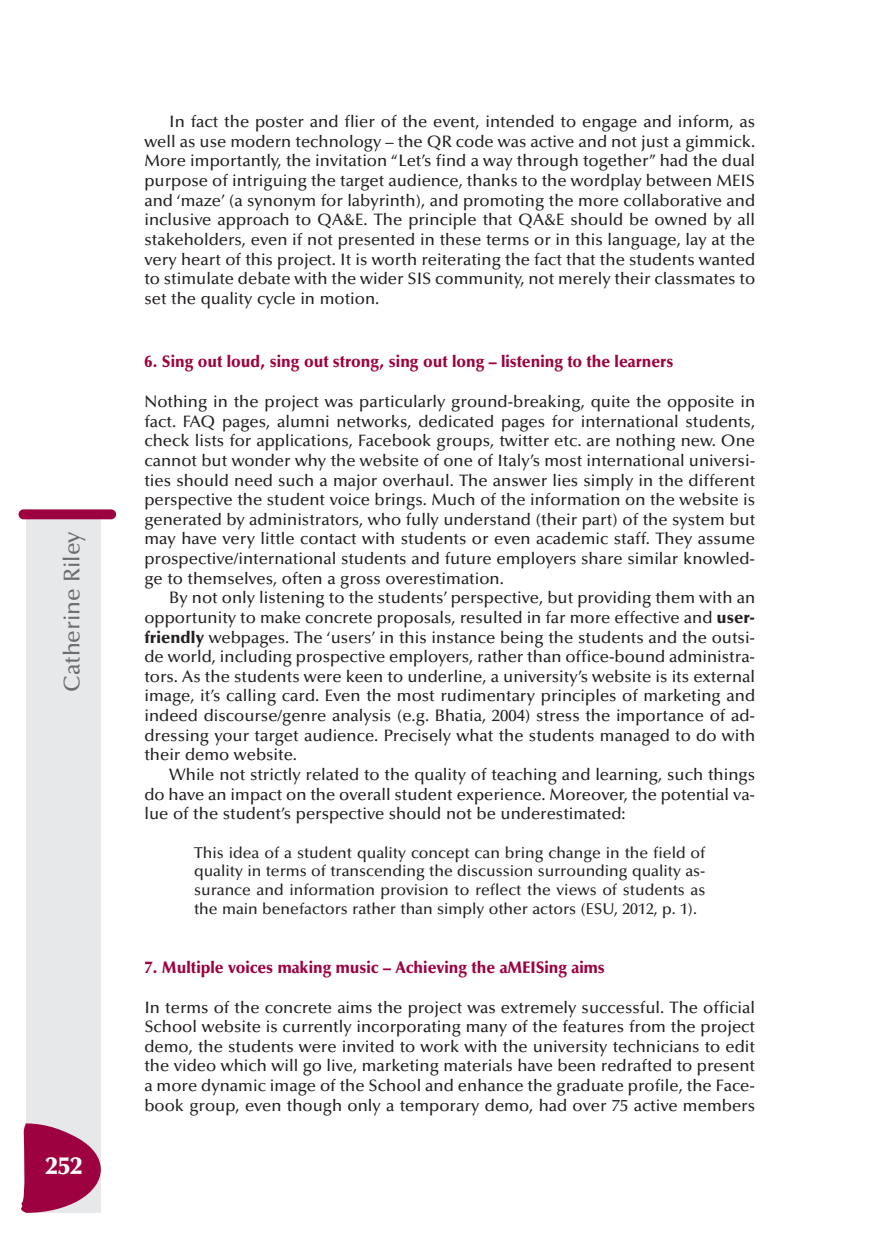
<style>
.page{position:relative;width:869px;height:1241px;background:#fff}
.page>*{position:absolute;margin:0;border:0;box-sizing:border-box;transform-origin:0 0}
.t1{font:900 24.5px "Optima";color:#fff}
.t2{font:500 22.75px "Optima";color:#6c6d70}
.t3{font:500 16.62px/19.6px "Optima";color:#231f20;text-align:justify}
.t4{font:900 16.62px "Optima";color:#9d0140;scale:.95 1}
.t5{font:500 15.75px/18.7px "Optima";color:#231f20;text-align:justify}
.s1{font-weight:900}
</style>
<div class="page">
<div style="left:27px;top:517px;width:74px;height:695px;background:#e7e8e9"></div>
<div style="left:19px;top:509px;width:97px;height:10px;background:#9d0140;border-radius:5px"></div>
<svg style="left:21px;top:1122px;width:80px;height:90px"></svg>
<p class="t2" style="left:63px;top:691px;width:162px;rotate:-90deg">Catherine Riley</p>
<p class="t1" style="left:45px;top:1155px;width:38px">252</p>
<p class="t3" style="left:144px;top:113px;width:612px;text-indent:25px">In fact the poster and flier of the event, intended to engage and inform, as well as use modern technology – the QR code was active and not just a gimmick.<br>More importantly, the invitation “Let’s find a way through together” had the dual purpose of intriguing the target audience, thanks to the wordplay between MEIS and ‘maze’ (a synonym for labyrinth), and promoting the more collaborative and inclusive approach to QA&amp;E. The principle that QA&amp;E should be owned by all stakeholders, even if not presented in these terms or in this language, lay at the very heart of this project. It is worth reiterating the fact that the students wanted to stimulate debate with the wider SIS community, not merely their classmates to set the quality cycle in motion.</p>
<p class="t4" style="left:144px;top:355px;width:558px">6. Sing out loud, sing out strong, sing out long – listening to the learners</p>
<p class="t3" style="left:144px;top:393px;width:612px">Nothing in the project was particularly ground-breaking, quite the opposite in</p>
<p class="t3" style="left:144px;top:413px;width:612px">fact. FAQ pages, alumni networks, dedicated pages for international students,</p>
<p class="t3" style="left:144px;top:432px;width:612px">check lists for applications, Facebook groups, twitter etc. are nothing new. One</p>
<p class="t3" style="left:144px;top:452px;width:612px">cannot but wonder why the website of one of Italy’s most international universi-</p>
<p class="t3" style="left:144px;top:472px;width:612px">ties should need such a major overhaul. The answer lies simply in the different</p>
<p class="t3" style="left:144px;top:491px;width:612px">perspective the student voice brings. Much of the information on the website is</p>
<p class="t3" style="left:144px;top:511px;width:612px">generated by administrators, who fully understand (their part) of the system but</p>
<p class="t3" style="left:144px;top:530px;width:612px">may have very little contact with students or even academic staff. They assume</p>
<p class="t3" style="left:144px;top:550px;width:612px">prospective/international students and future employers share similar knowled-</p>
<p class="t3" style="left:144px;top:570px;width:361px">ge to themselves, often a gross overestimation.</p>
<p class="t3" style="left:169px;top:589px;width:587px">By not only listening to the students’ perspective, but providing them with an</p>
<p class="t3" style="left:144px;top:609px;width:612px">opportunity to make concrete proposals, resulted in far more effective and <span class="s1">user-</span></p>
<p class="t3" style="left:144px;top:628px;width:612px"><span class="s1">friendly</span> webpages. The ‘users’ in this instance being the students and the outsi-</p>
<p class="t3" style="left:144px;top:648px;width:612px">de world, including prospective employers, rather than office-bound administra-</p>
<p class="t3" style="left:144px;top:668px;width:612px">tors. As the students were keen to underline, a university’s website is its external</p>
<p class="t3" style="left:144px;top:687px;width:612px">image, it’s calling card. Even the most rudimentary principles of marketing and</p>
<p class="t3" style="left:144px;top:707px;width:612px">indeed discourse/genre analysis (e.g. Bhatia, 2004) stress the importance of ad-</p>
<p class="t3" style="left:144px;top:726px;width:612px">dressing your target audience. Precisely what the students managed to do with</p>
<p class="t3" style="left:144px;top:746px;width:154px">their demo website.</p>
<p class="t3" style="left:169px;top:766px;width:587px">While not strictly related to the quality of teaching and learning, such things</p>
<p class="t3" style="left:144px;top:785px;width:612px">do have an impact on the overall student experience. Moreover, the potential va-</p>
<p class="t3" style="left:144px;top:805px;width:482px">lue of the student’s perspective should not be underestimated:</p>
<p class="t5" style="left:194px;top:844px;width:512px">This idea of a student quality concept can bring change in the field of quality in terms of transcending the discussion surrounding quality as&shy;surance and information provision to reflect the views of students as the main benefactors rather than simply other actors (ESU, 2012, p. 1).</p>
<p class="t4" style="left:144px;top:960px;width:486px">7. Multiple voices making music – Achieving the aMEISing aims</p>
<p class="t3" style="left:144px;top:998px;width:612px">In terms of the concrete aims the project was extremely successful. The official School website is currently incorporating many of the features from the project demo, the students were invited to work with the university technicians to edit the video which will go live, marketing materials have been redrafted to present a more dynamic image of the School and enhance the graduate profile, the Face&shy;book group, even though only a temporary demo, had over 75 active members</p>
</div>
